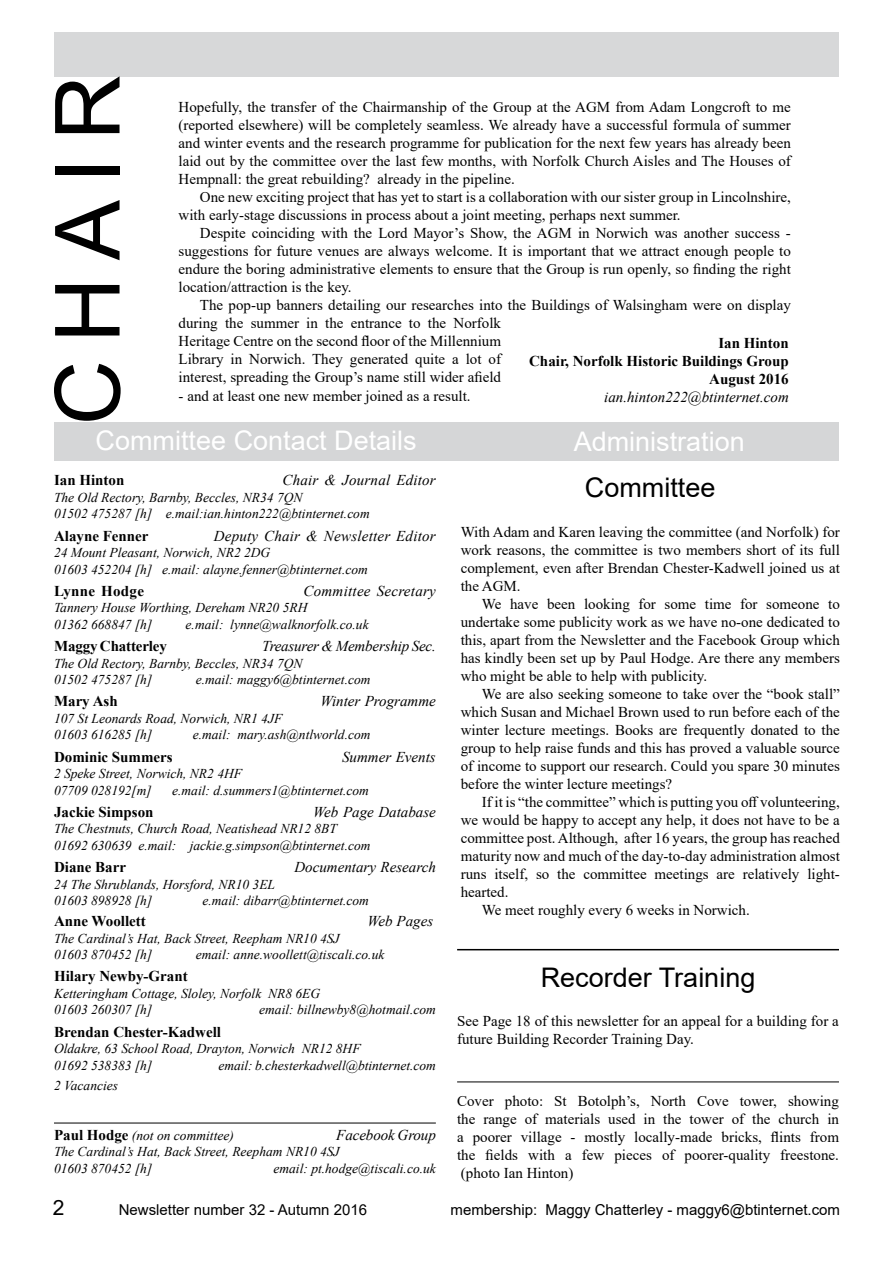
<style>
.page{position:relative;width:893px;height:1263px;background:#fff}
.page>*{position:absolute;margin:0;border:0;box-sizing:border-box;transform-origin:0 0}
.t1{font:90px "Arial";letter-spacing:.195em;color:#000}
.t2{font:27px "Arial";color:#fff}
.t3{font:27px "Arial";color:#000}
.t4{font:21px "Arial";color:#000}
.t5{font:15px/18px "Times New Roman";color:#000;text-align:justify}
.t6{font:700 15px/18px "Times New Roman";color:#000;text-align:right}
.t7{font:italic 15px "Times New Roman";color:#000}
.t8{font:15px "Arial";color:#000}
.t9{font:italic 15px "Times New Roman";letter-spacing:.02em;color:#000}
.t10{font:700 15px "Times New Roman";letter-spacing:.02em;color:#000}
.t11{font:italic 13.5px/16.5px "Times New Roman";color:#000}
.s1{font-weight:700;font-style:normal;font-size:15px}
</style>
<div class="page">
<div style="left:54px;top:32px;width:784px;height:45px;background:#d7d8d9"></div>
<div style="left:54px;top:422px;width:382px;height:38px;background:#d5d6d7"></div>
<div style="left:436px;top:422px;width:403px;height:38px;background:#d5d6d7"></div>
<hr style="left:54px;top:1123px;width:382px;height:1px;background:#000">
<hr style="left:457px;top:1081px;width:382px;height:1px;background:#000">
<hr style="left:457px;top:949px;width:382px;height:1px;background:#000">
<h1 class="t1" style="left:26px;top:425px;width:352px;rotate:-90deg">CHAIR</h1>
<p class="t5" style="left:179px;top:98px;width:614px">Hopefully, the transfer of the Chairmanship of the Group at the AGM from Adam Longcroft to me (reported elsewhere) will be completely seamless. We already have a successful formula of summer and winter events and the research programme for publication for the next few years has already been laid out by the committee over the last few months, with Norfolk Church Aisles and The Houses of Hempnall: the great rebuilding? already in the pipeline.</p>
<p class="t5" style="left:179px;top:188px;width:614px;text-indent:21px">One new exciting project that has yet to start is a collaboration with our sister group in Lincolnshire, with early-stage discussions in process about a joint meeting, perhaps next summer.</p>
<p class="t5" style="left:179px;top:224px;width:614px;text-indent:21px">Despite coinciding with the Lord Mayor’s Show, the AGM in Norwich was another success - suggestions for future venues are always welcome. It is important that we attract enough people to endure the boring administrative elements to ensure that the Group is run openly, so finding the right location/attraction is the key.</p>
<p class="t5" style="left:179px;top:296px;width:614px;text-align:left;text-indent:21px">The pop-up banners detailing our researches into the Buildings of Walsingham were on display during the summer in the entrance to the Norfolk<br>Heritage Centre on the second floor of the Millennium<br>Library in Norwich. They generated quite a lot of<br>interest, spreading the Group’s name still wider afield</p>
<p class="t5" style="left:179px;top:386px;width:294px">- and at least one new member joined as a result.</p>
<p class="t6" style="left:529px;top:333px;width:261px">Ian Hinton<br>Chair, Norfolk Historic Buildings Group<br>August 2016</p>
<p class="t7" style="left:604px;top:386px;width:186px">ian.hinton222@btinternet.com</p>
<h2 class="t2" style="left:96px;top:422px;width:323px">Committee Contact Details</h2>
<h2 class="t2" style="left:574px;top:423px;width:173px">Administration</h2>
<p class="t6" style="left:54px;top:471px;width:72px">Ian Hinton</p>
<p class="t7" style="left:282px;top:470px;width:155px">Chair &amp; Journal Editor</p>
<p class="t11" style="left:54px;top:489px;width:317px">The Old Rectory, Barnby, Beccles, NR34 7QN<br>01502 475287 [h] e.mail:ian.hinton222@btinternet.com</p>
<p class="t6" style="left:54px;top:526px;width:96px">Alayne Fenner</p>
<p class="t7" style="left:214px;top:525px;width:223px">Deputy Chair &amp; Newsletter Editor</p>
<p class="t11" style="left:54px;top:544px;width:315px">24 Mount Pleasant, Norwich, NR2 2DG<br>01603 452204 [h] e.mail: alayne.fenner@btinternet.com</p>
<p class="t10" style="left:54px;top:580px;width:92px">Lynne Hodge</p>
<p class="t9" style="left:303px;top:580px;width:134px">Committee Secretary</p>
<p class="t11" style="left:54px;top:599px;width:255px">Tannery House Worthing, Dereham NR20 5RH<br>01362 668847 [h]</p>
<p class="t11" style="left:186px;top:616px;width:185px">e.mail: lynne@walknorfolk.co.uk</p>
<p class="t6" style="left:54px;top:637px;width:114px">Maggy Chatterley</p>
<p class="t7" style="left:262px;top:636px;width:175px">Treasurer &amp; Membership Sec.</p>
<p class="t11" style="left:54px;top:654px;width:250px">The Old Rectory, Barnby, Beccles, NR34 7QN<br>01502 475287 [h]</p>
<p class="t11" style="left:196px;top:671px;width:176px">e.mail: maggy6@btinternet.com</p>
<p class="t6" style="left:54px;top:692px;width:65px">Mary Ash</p>
<p class="t7" style="left:320px;top:691px;width:117px">Winter Programme</p>
<p class="t11" style="left:54px;top:710px;width:230px">107 St Leonards Road, Norwich, NR1 4JF<br>01603 616285 [h]</p>
<p class="t11" style="left:193px;top:726px;width:179px">e.mail: mary.ash@ntlworld.com</p>
<p class="t6" style="left:54px;top:747px;width:120px">Dominic Summers</p>
<p class="t7" style="left:342px;top:746px;width:95px">Summer Events</p>
<p class="t11" style="left:54px;top:765px;width:190px">2 Speke Street, Norwich, NR2 4HF<br>07709 028192[m]</p>
<p class="t11" style="left:172px;top:781px;width:198px">e.mail: d.summers1@btinternet.com</p>
<p class="t6" style="left:54px;top:802px;width:101px">Jackie Simpson</p>
<p class="t7" style="left:313px;top:801px;width:124px">Web Page Database</p>
<p class="t11" style="left:54px;top:820px;width:318px">The Chestnuts, Church Road, Neatishead NR12 8BT<br>01692 630639 e.mail: jackie.g.simpson@btinternet.com</p>
<p class="t6" style="left:54px;top:858px;width:74px">Diane Barr</p>
<p class="t7" style="left:294px;top:857px;width:143px">Documentary Research</p>
<p class="t11" style="left:54px;top:875px;width:223px">24 The Shrublands, Horsford, NR10 3EL<br>01603 898928 [h]</p>
<p class="t11" style="left:202px;top:892px;width:168px">e.mail: dibarr@btinternet.com</p>
<p class="t6" style="left:54px;top:912px;width:93px">Anne Woollett</p>
<p class="t7" style="left:368px;top:911px;width:67px">Web Pages</p>
<p class="t11" style="left:54px;top:929px;width:287px">The Cardinal’s Hat, Back Street, Reepham NR10 4SJ<br>01603 870452 [h]</p>
<p class="t11" style="left:196px;top:946px;width:190px">email: anne.woollett@tiscali.co.uk</p>
<p class="t6" style="left:54px;top:967px;width:135px">Hilary Newby-Grant</p>
<p class="t11" style="left:54px;top:985px;width:268px">Ketteringham Cottage, Sloley, Norfolk NR8 6EG<br>01603 260307 [h]</p>
<p class="t11" style="left:259px;top:1001px;width:178px">email: billnewby8@hotmail.com</p>
<p class="t6" style="left:54px;top:1022px;width:169px">Brendan Chester-Kadwell</p>
<p class="t11" style="left:54px;top:1040px;width:308px">Oldakre, 63 School Road, Drayton, Norwich NR12 8HF<br>01692 538383 [h]</p>
<p class="t11" style="left:218px;top:1056px;width:219px">email: b.chesterkadwell@btinternet.com</p>
<p class="t11" style="left:54px;top:1077px;width:66px">2 Vacancies</p>
<p class="t11" style="left:54px;top:1127px;width:181px"><span class="s1">Paul Hodge</span> (not on committee)</p>
<p class="t7" style="left:336px;top:1124px;width:101px">Facebook Group</p>
<p class="t11" style="left:54px;top:1143px;width:287px">The Cardinal’s Hat, Back Street, Reepham NR10 4SJ<br>01603 870452 [h]</p>
<p class="t11" style="left:273px;top:1160px;width:164px">email: pt.hodge@tiscali.co.uk</p>
<h2 class="t3" style="left:585px;top:469px;width:132px">Committee</h2>
<p class="t5" style="left:461px;top:522px;width:381px">With Adam and Karen leaving the committee (and Norfolk) for work reasons, the committee is two members short of its full complement, even after Brendan Chester-Kadwell joined us at the AGM.</p>
<p class="t5" style="left:461px;top:594px;width:381px;text-indent:21px">We have been looking for some time for someone to undertake some publicity work as we have no-one dedicated to this, apart from the Newsletter and the Facebook Group which has kindly been set up by Paul Hodge. Are there any members who might be able to help with publicity.</p>
<p class="t5" style="left:461px;top:684px;width:381px;text-indent:21px">We are also seeking someone to take over the “book stall” which Susan and Michael Brown used to run before each of the winter lecture meetings. Books are frequently donated to the group to help raise funds and this has proved a valuable source of income to support our research. Could you spare 30 minutes before the winter lecture meetings?</p>
<p class="t5" style="left:482px;top:792px;width:359px">If it is “the committee” which is putting you off volunteering,</p>
<p class="t5" style="left:461px;top:810px;width:381px">we would be happy to accept any help, it does not have to be a</p>
<p class="t5" style="left:461px;top:828px;width:381px">committee post. Although, after 16 years, the group has reached</p>
<p class="t5" style="left:461px;top:846px;width:381px">maturity now and much of the day-to-day administration almost</p>
<p class="t5" style="left:461px;top:864px;width:381px">runs itself, so the committee meetings are relatively light-</p>
<p class="t5" style="left:461px;top:882px;width:49px">hearted.</p>
<p class="t5" style="left:482px;top:900px;width:269px">We meet roughly every 6 weeks in Norwich.</p>
<h2 class="t3" style="left:541px;top:958px;width:216px">Recorder Training</h2>
<p class="t5" style="left:457px;top:1012px;width:383px">See Page 18 of this newsletter for an appeal for a building for a future Building Recorder Training Day.</p>
<p class="t5" style="left:457px;top:1091px;width:383px">Cover photo: St Botolph’s, North Cove tower, showing the range of materials used in the tower of the church in a poorer village - mostly locally-made bricks, flints from the fields with a few pieces of poorer-quality freestone. (photo Ian Hinton)</p>
<h3 class="t4" style="left:53px;top:1193px;width:13px">2</h3>
<p class="t8" style="left:119px;top:1199px;width:250px">Newsletter number 32 - Autumn 2016</p>
<p class="t8" style="left:451px;top:1199px;width:391px">membership: Maggy Chatterley - maggy6@btinternet.com</p>
</div>
